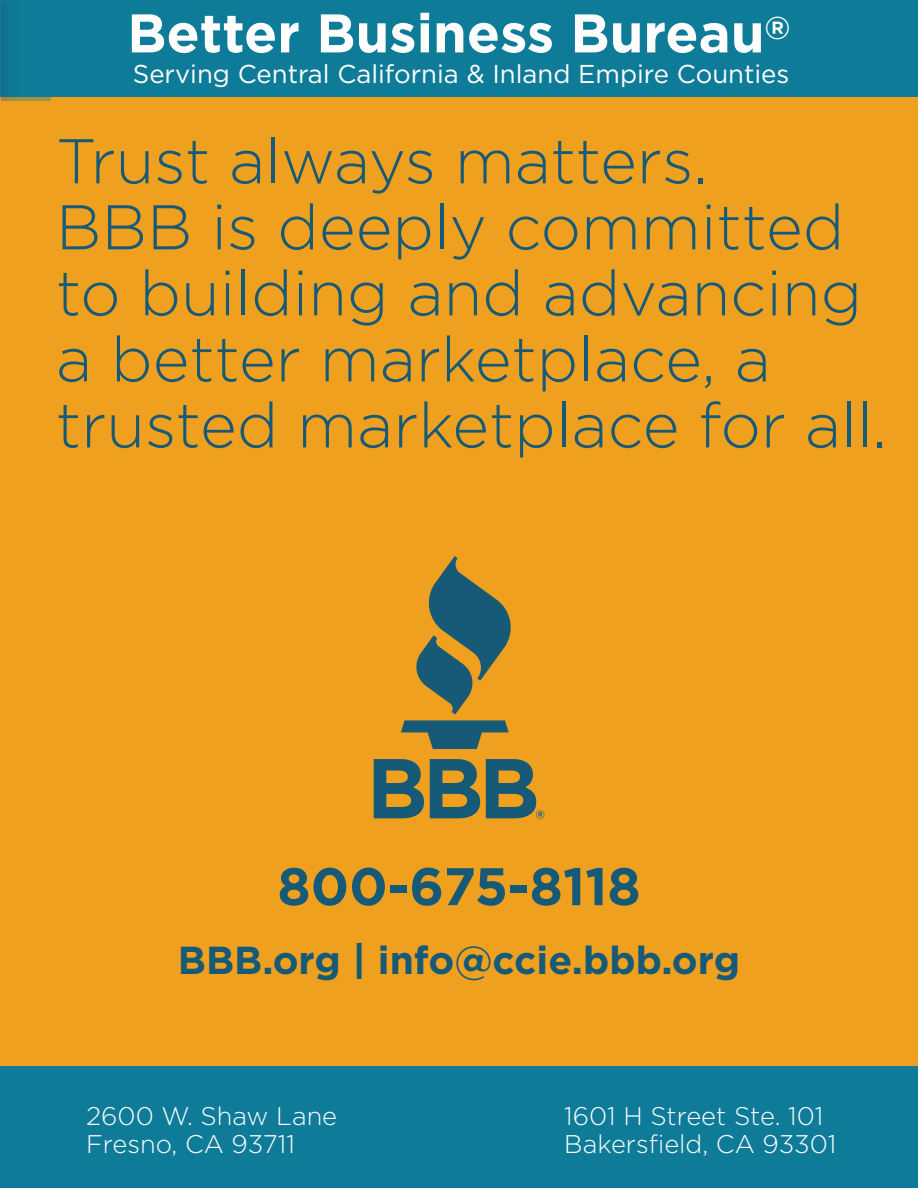
<style>
.page{position:relative;width:918px;height:1188px;background:#efa01f}
.page>*{position:absolute;margin:0;border:0;box-sizing:border-box;transform-origin:0 0}
.t1{font:300 63px/66px "Gotham";color:#165a78}
.t2{font:700 54.3px "Gotham";color:#fff}
.t3{font:700 52.8px "Gotham";color:#165a78}
.t4{font:700 39px "Gotham";color:#165a78}
.t5{font:25.8px "Gotham";color:#fff}
.t6{font:300 25.5px/28.5px "Gotham";color:#fff}
</style>
<div class="page">
<div style="left:0;top:1067px;width:918px;height:121px;background:#0e7c99"></div>
<div style="left:0;top:0;width:918px;height:96px;background:#0e7c99"></div>
<svg style="left:401px;top:556px;width:110px;height:193px"></svg>
<svg style="left:374px;top:759px;width:50px;height:59px"></svg>
<svg style="left:430px;top:759px;width:50px;height:59px"></svg>
<svg style="left:486px;top:759px;width:58px;height:60px"></svg>
<div style="left:1px;top:2px;width:50px;height:98px;background:#0e7c98"></div>
<p class="t2" style="left:127px;top:2px;width:665px">Better Business Bureau<sup>®</sup></p>
<p class="t5" style="left:133px;top:60px;width:658px">Serving Central California &amp; Inland Empire Counties</p>
<p class="t1" style="left:56px;top:128px;width:832px">Trust always matters.<br>BBB is deeply committed to building and advancing a better marketplace, a trusted marketplace for all.</p>
<p class="t3" style="left:277px;top:856px;width:365px">800-675-8118</p>
<p class="t4" style="left:178px;top:937px;width:564px">BBB.org | info@ccie.bbb.org</p>
<p class="t6" style="left:86px;top:1102px;width:252px">2600 W. Shaw Lane<br>Fresno, CA 93711</p>
<p class="t6" style="left:564px;top:1102px;width:273px">1601 H Street Ste. 101<br>Bakersfield, CA 93301</p>
</div>
